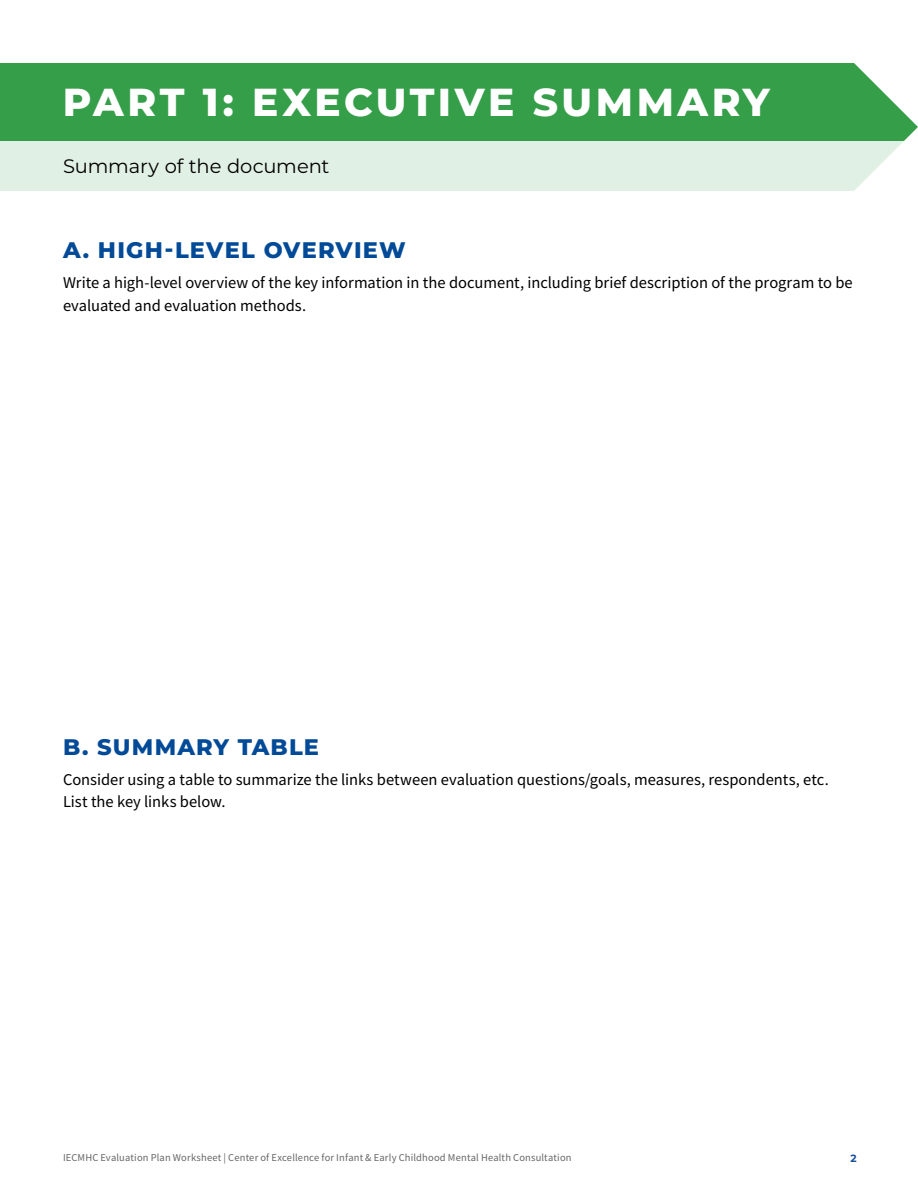
<style>
.page{position:relative;width:918px;height:1188px;background:#fff}
.page>*{position:absolute;margin:0;border:0;box-sizing:border-box;transform-origin:0 0}
.H1_-_Section_Header{font:100 39px "Montserrat";letter-spacing:.09em;color:#fff}
.H3_-_Box_Header{font:100 22.5px "Montserrat";letter-spacing:.055em;color:#004a98}
.H2_-_Section_Descrip{font:19.5px "Montserrat";letter-spacing:-.005em;color:#000}
.Body{font:16.5px/22.5px "Source Sans Variable";color:#000}
.t1{font:10.5px "Source Sans Variable";letter-spacing:.015em;color:#666}
.t2{font:100 10.5px "Montserrat";color:#174f99}
</style>
<div class="page">
<div style="left:0;top:63px;width:918px;height:78px;background:#349e49"></div>
<div style="left:0;top:141px;width:918px;height:50px;background:#e1f0e4"></div>
<svg style="left:854px;top:63px;width:64px;height:128px"></svg>
<h1 class="H1_-_Section_Header" style="left:63px;top:76px;width:708px">PART 1: EXECUTIVE SUMMARY</h1>
<h2 class="H2_-_Section_Descrip" style="left:63px;top:153px;width:268px">Summary of the document</h2>
<h3 class="H3_-_Box_Header" style="left:63px;top:236px;width:344px">A. HIGH-LEVEL OVERVIEW</h3>
<p class="Body" style="left:63px;top:272px;width:791px">Write a high-level overview of the key information in the document, including brief description of the program to be evaluated and evaluation methods.</p>
<h3 class="H3_-_Box_Header" style="left:63px;top:732px;width:258px">B. SUMMARY TABLE</h3>
<p class="Body" style="left:63px;top:768px;width:767px">Consider using a table to summarize the links between evaluation questions/goals, measures, respondents, etc.<br>List the key links below.</p>
<p class="t1" style="left:63px;top:1152px;width:510px">IECMHC Evaluation Plan Worksheet | Center of Excellence for Infant &amp; Early Childhood Mental Health Consultation</p>
<p class="t2" style="left:851px;top:1151px;width:8px">2</p>
</div>
